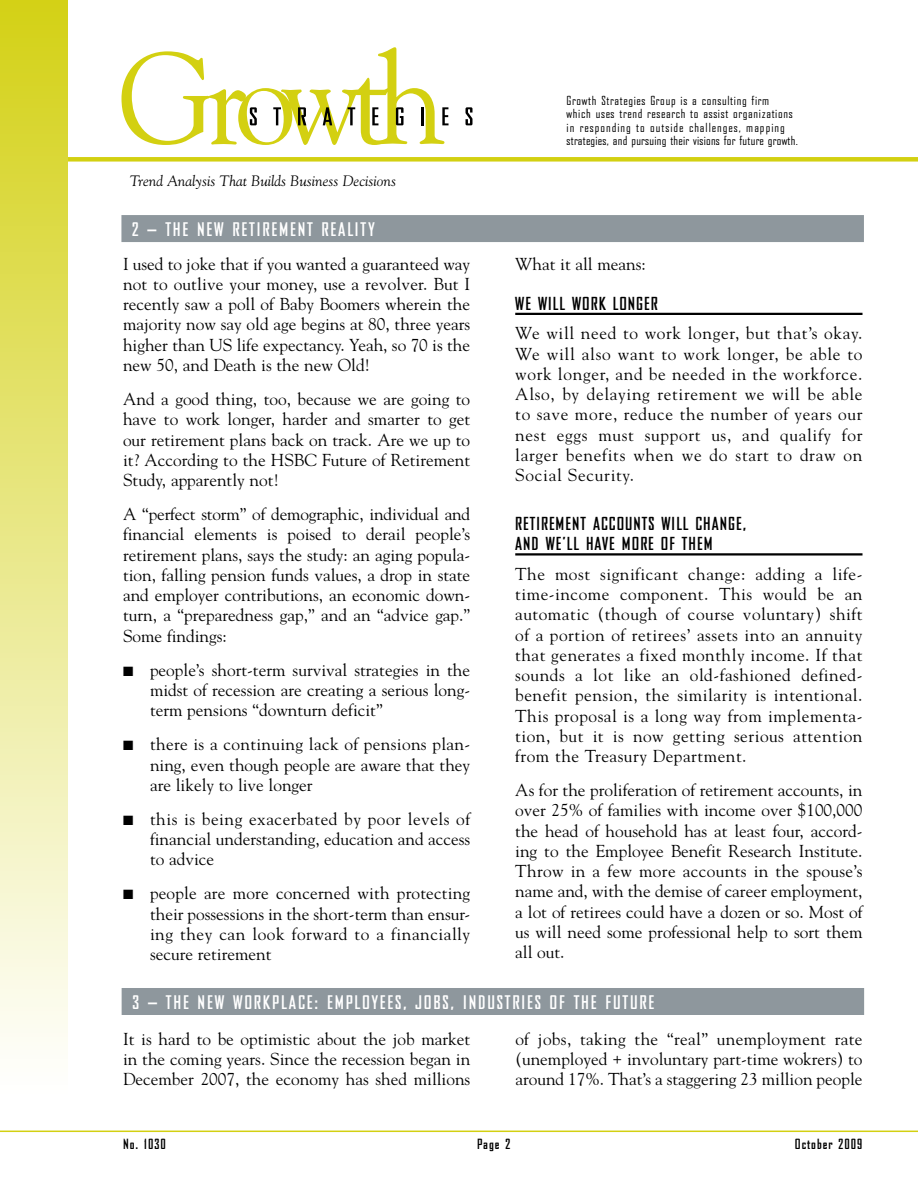
<style>
.page{position:relative;width:918px;height:1188px;background:#fff}
.page>*{position:absolute;margin:0;border:0;box-sizing:border-box;transform-origin:0 0}
.t1{font:700 18px "Bureau Agency";letter-spacing:.1em;color:#fff}
.t2{font:17.25px/20.2px "Goudy";color:#000;text-align:justify}
.t3{font:700 17.25px/20.2px "Bureau Agency";letter-spacing:.06em;color:#000}
.t4{font:italic 15px "Goudy";color:#000}
.t5{font:700 13.5px "Bureau Agency";letter-spacing:.075em;color:#000}
.t6{font:12px/13.5px "Bureau Agency";letter-spacing:.06em;color:#000}
</style>
<div class="page">
<div style="left:0;top:157px;width:918px;height:5px;background:#d3d011"></div>
<div style="left:0;top:0;width:68px;height:1097px;background:linear-gradient(to bottom,#d4d116,#fff)"></div>
<svg style="left:122px;top:47px;width:327px;height:98px"></svg>
<svg style="left:466px;top:107px;width:6px;height:18px"></svg>
<hr style="left:0;top:1131px;width:918px;height:1px;background:#d3d011">
<hr style="left:515px;top:313px;width:348px;height:2px;background:#000">
<hr style="left:515px;top:553px;width:348px;height:3px;background:#000">
<div style="left:121px;top:215px;width:743px;height:27px;background:#8e979d"></div>
<div style="left:122px;top:988px;width:742px;height:27px;background:#8e979d"></div>
<p class="t4" style="left:130px;top:172px;width:268px">Trend Analysis That Builds Business Decisions</p>
<p class="t1" style="left:132px;top:219px;width:244px">2 – THE NEW RETIREMENT REALITY</p>
<p class="t2" style="left:123px;top:253px;width:349px">I used to joke that if you wanted a guaranteed way not to outlive your money, use a revolver. But I recently saw a poll of Baby Boomers wherein the majority now say old age begins at 80, three years higher than US life expectancy. Yeah, so 70 is the new 50, and Death is the new Old!</p>
<p class="t2" style="left:123px;top:388px;width:349px">And a good thing, too, because we are going to have to work longer, harder and smarter to get our retirement plans back on track. Are we up to it? According to the HSBC Future of Retirement Study, apparently not!</p>
<p class="t2" style="left:123px;top:504px;width:349px">A “perfect storm” of demographic, individual and financial elements is poised to derail people’s retirement plans, says the study: an aging popula&shy;tion, falling pension funds values, a drop in state and employer contributions, an economic down&shy;turn, a “preparedness gap,” and an “advice gap.” Some findings:</p>
<p class="t2" style="left:150px;top:659px;width:322px;text-indent:-27px">■ people’s short-term survival strategies in the midst of recession are creating a serious long&shy;term pensions “downturn deficit”</p>
<p class="t2" style="left:150px;top:734px;width:322px;text-indent:-27px">■ there is a continuing lack of pensions plan&shy;ning, even though people are aware that they are likely to live longer</p>
<p class="t2" style="left:150px;top:808px;width:322px;text-indent:-27px">■ this is being exacerbated by poor levels of financial understanding, education and access to advice</p>
<p class="t2" style="left:150px;top:883px;width:322px;text-indent:-27px">■ people are more concerned with protecting their possessions in the short-term than ensur&shy;ing they can look forward to a financially secure retirement</p>
<p class="t6" style="left:567px;top:94px;width:233px">Growth Strategies Group is a consulting firm<br>which uses trend research to assist organizations in responding to outside challenges, mapping strategies, and pursuing their visions for future growth.</p>
<p class="t2" style="left:515px;top:253px;width:132px">What it all means:</p>
<p class="t3" style="left:515px;top:293px;width:144px">WE WILL WORK LONGER</p>
<p class="t2" style="left:515px;top:323px;width:349px">We will need to work longer, but that’s okay.<br>We will also want to work longer, be able to work longer, and be needed in the workforce.<br>Also, by delaying retirement we will be able to save more, reduce the number of years our nest eggs must support us, and qualify for larger benefits when we do start to draw on Social Security.</p>
<p class="t3" style="left:515px;top:514px;width:233px">RETIREMENT ACCOUNTS WILL CHANGE,<br>AND WE’LL HAVE MORE OF THEM</p>
<p class="t2" style="left:515px;top:563px;width:349px">The most significant change: adding a life&shy;time-income component. This would be an automatic (though of course voluntary) shift of a portion of retirees’ assets into an annuity that generates a fixed monthly income. If that sounds a lot like an old-fashioned defined&shy;benefit pension, the similarity is intentional.<br>This proposal is a long way from implementa&shy;tion, but it is now getting serious attention from the Treasury Department.</p>
<p class="t2" style="left:515px;top:780px;width:349px">As for the proliferation of retirement accounts, in over 25% of families with income over $100,000 the head of household has at least four, accord&shy;ing to the Employee Benefit Research Institute.<br>Throw in a few more accounts in the spouse’s name and, with the demise of career employment, a lot of retirees could have a dozen or so. Most of us will need some professional help to sort them all out.</p>
<p class="t1" style="left:132px;top:992px;width:523px">3 – THE NEW WORKPLACE: EMPLOYEES, JOBS, INDUSTRIES OF THE FUTURE</p>
<p class="t2" style="left:123px;top:1028px;width:349px">It is hard to be optimistic about the job market in the coming years. Since the recession began in December 2007, the economy has shed millions</p>
<p class="t2" style="left:515px;top:1028px;width:349px">of jobs, taking the “real” unemployment rate (unemployed + involuntary part-time wokrers) to around 17%. That’s a staggering 23 million people</p>
<p class="t5" style="left:123px;top:1137px;width:45px">NO. 1030</p>
<p class="t5" style="left:477px;top:1137px;width:34px">PAGE 2</p>
<p class="t5" style="left:795px;top:1137px;width:69px">OCTOBER 2009</p>
</div>
